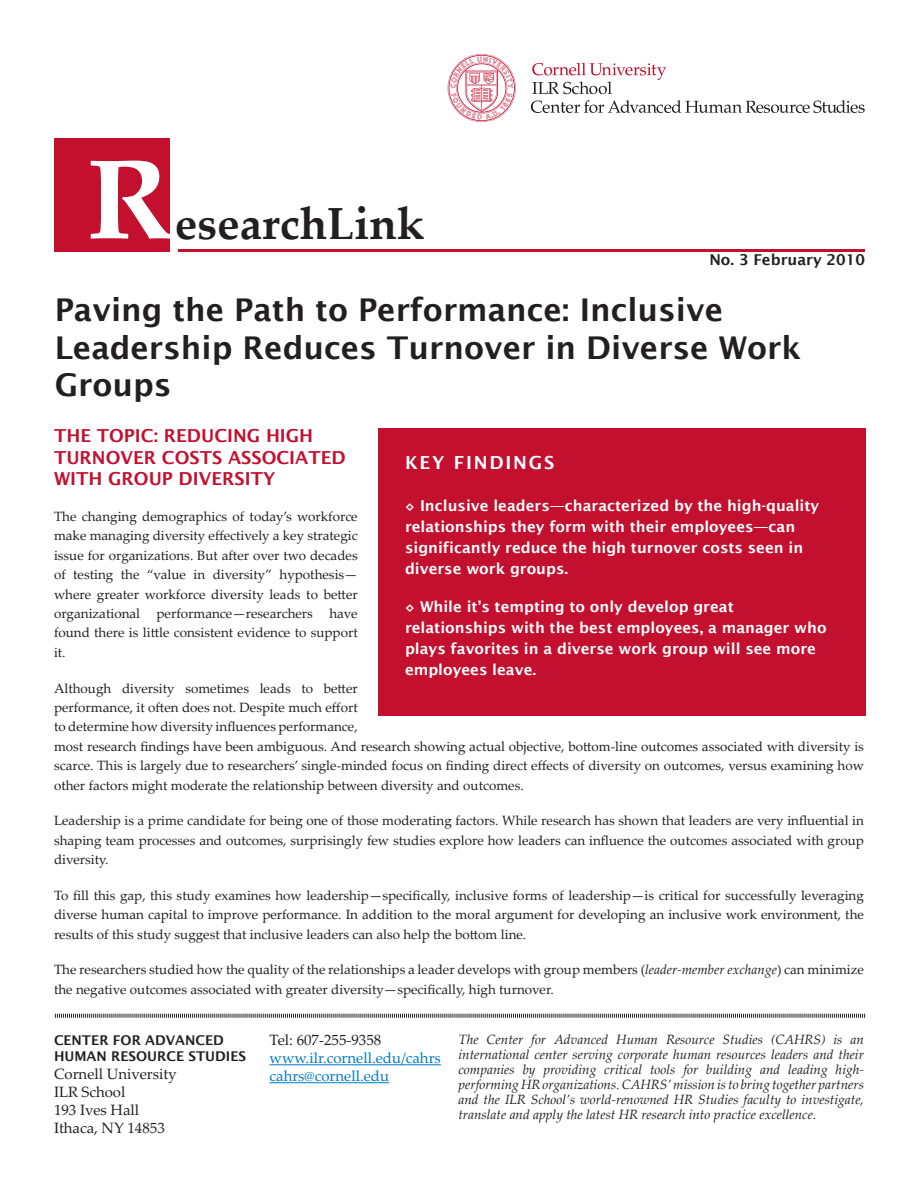
<style>
.page{position:relative;width:918px;height:1188px;background:#fff}
.page>*{position:absolute;margin:0;border:0;box-sizing:border-box;transform-origin:0 0}
.Brief_Title{font:700 45px "Palatino Linotype";color:#231f20}
.t1{font:600 31.35px/37.7px "Lucida Sans";color:#231f20}
.Section_Heading{font:600 18px/21.5px "Lucida Sans";color:#c3102f}
.Inset_Title{font:600 18px "Lucida Sans";letter-spacing:.1em;color:#fff}
.Inset_Text_AboutBull{font:600 15px/21px "Lucida Sans";color:#fff}
.Address_Boilerplate{font:15px "Palatino Linotype";color:#231f20}
.Address_Boilerplate-2{font:15px "Palatino Linotype";color:#007ac2}
.t2{font:600 15px "Lucida Sans";color:#231f20}
.t3{font:13.5px/19.5px "Palatino Linotype";color:#231f20;text-align:justify}
.t4{font:italic 13.5px/15px "Palatino Linotype";color:#231f20;text-align:justify}
.Boilerplate_TItle{font:600 13.5px/16.2px "Lucida Sans";color:#231f20}
.s1{font-style:italic}
</style>
<div class="page">
<div style="left:378px;top:428px;width:488px;height:288px;background:#c3102f"></div>
<svg style="left:55px;top:1013px;width:810px;height:5px"></svg>
<hr style="left:270px;top:1064px;width:171px;height:1px;background:#007ac2">
<hr style="left:270px;top:1082px;width:119px;height:1px;background:#007ac2">
<hr style="left:178px;top:249px;width:687px;height:3px;background:#c3102f">
<div style="left:55px;top:138px;width:115px;height:114px;background:#c3102f"></div>
<svg style="left:91px;top:161px;width:79px;height:78px"></svg>
<svg style="left:532px;top:63px;width:134px;height:31px"></svg>
<svg style="left:531px;top:100px;width:334px;height:13px"></svg>
<svg style="left:448px;top:54px;width:68px;height:68px"></svg>
<p class="Brief_Title" style="left:175px;top:191px;width:251px">esearchLink</p>
<p class="t2" style="left:709px;top:251px;width:157px">No. 3 February 2010</p>
<p class="t1" style="left:55px;top:291px;width:748px">Paving the Path to Performance: Inclusive<br>Leadership Reduces Turnover in Diverse Work<br>Groups</p>
<p class="Section_Heading" style="left:54px;top:425px;width:293px">THE TOPIC: REDUCING HIGH<br>TURNOVER COSTS ASSOCIATED<br>WITH GROUP DIVERSITY</p>
<p class="t3" style="left:54px;top:506px;width:305px">The changing demographics of today’s workforce make managing diversity effectively a key strategic issue for organizations. But after over two decades of testing the “value in diversity” hypothesis— where greater workforce diversity leads to better organizational performance—researchers have found there is little consistent evidence to support it.</p>
<p class="t3" style="left:54px;top:678px;width:812px;text-align:left">Although diversity sometimes leads to better<br>performance, it often does not. Despite much effort<br>to determine how diversity influences performance,<br>most research findings have been ambiguous. And research showing actual objective, bottom-line outcomes associated with diversity is scarce. This is largely due to researchers’ single-minded focus on finding direct effects of diversity on outcomes, versus examining how other factors might moderate the relationship between diversity and outcomes.</p>
<p class="t3" style="left:54px;top:810px;width:811px">Leadership is a prime candidate for being one of those moderating factors. While research has shown that leaders are very influential in shaping team processes and outcomes, surprisingly few studies explore how leaders can influence the outcomes associated with group diversity.</p>
<p class="t3" style="left:54px;top:885px;width:811px">To fill this gap, this study examines how leadership—specifically, inclusive forms of leadership—is critical for successfully leveraging diverse human capital to improve performance. In addition to the moral argument for developing an inclusive work environment, the results of this study suggest that inclusive leaders can also help the bottom line.</p>
<p class="t3" style="left:54px;top:959px;width:812px">The researchers studied how the quality of the relationships a leader develops with group members (<span class="s1">leader-member exchange</span>) can minimize the negative outcomes associated with greater diversity—specifically, high turnover.</p>
<p class="Inset_Title" style="left:405px;top:453px;width:151px">KEY FINDINGS</p>
<p class="Inset_Text_AboutBull" style="left:405px;top:495px;width:416px">◊ Inclusive leaders—characterized by the high-quality relationships they form with their employees—can significantly reduce the high turnover costs seen in diverse work groups.</p>
<p class="Inset_Text_AboutBull" style="left:405px;top:596px;width:423px">◊ While it’s tempting to only develop great relationships with the best employees, a manager who plays favorites in a diverse work group will see more employees leave.</p>
<p class="Boilerplate_TItle" style="left:54px;top:1032px;width:194px">CENTER FOR ADVANCED<br>HUMAN RESOURCE STUDIES</p>
<p class="Address_Boilerplate" style="left:54px;top:1063px;width:124px">Cornell University</p>
<p class="Address_Boilerplate" style="left:54px;top:1081px;width:73px">ILR School</p>
<p class="Address_Boilerplate" style="left:54px;top:1099px;width:87px">193 Ives Hall</p>
<p class="Address_Boilerplate" style="left:54px;top:1117px;width:112px">Ithaca, NY 14853</p>
<p class="Address_Boilerplate" style="left:270px;top:1030px;width:113px">Tel: 607-255-9358</p>
<p class="Address_Boilerplate-2" style="left:270px;top:1048px;width:173px">www.ilr.cornell.edu/cahrs</p>
<p class="Address_Boilerplate-2" style="left:270px;top:1065px;width:121px">cahrs@cornell.edu</p>
<p class="t4" style="left:458px;top:1032px;width:407px">The Center for Advanced Human Resource Studies (CAHRS) is an international center serving corporate human resources leaders and their companies by providing critical tools for building and leading high&shy;performing HR organizations. CAHRS’ mission is to bring together partners and the ILR School’s world-renowned HR Studies faculty to investigate, translate and apply the latest HR research into practice excellence.</p>
</div>
